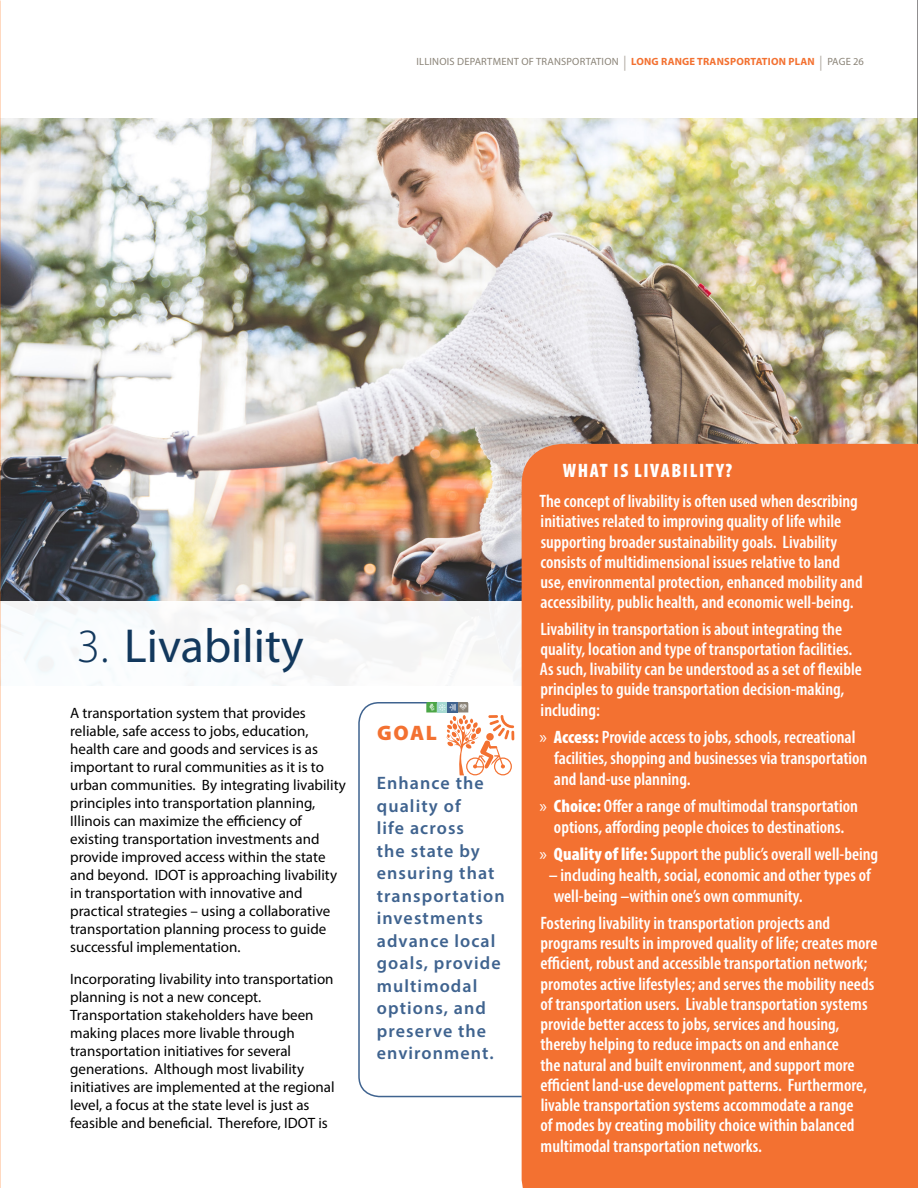
<style>
.page{position:relative;width:918px;height:1188px;background:#fff}
.page>*{position:absolute;margin:0;border:0;box-sizing:border-box;transform-origin:0 0}
.Title_Header{font:48px "Myriad Pro";color:#12385d}
.Callout_Heading{font:900 21px "Myriad Pro";color:#f37131}
.Callout_Heading-2{font:900 condensed 19.5px "Myriad Pro";letter-spacing:.08em;color:#fff}
.Callout_Text_white{font:600 condensed 18px/20.2px "Myriad Pro";color:#fff}
.Callout_Heading-3{font:600 18px/22.5px "Myriad Pro";letter-spacing:.06em;color:#3f638f}
.Body_Text{font:15px/18px "Myriad Pro";color:#000}
.t1{font:10.5px "Myriad Pro";letter-spacing:.02em;color:#8b8478}
.s1{font-size:15px;color:#b7b1a9}
.s2{font-weight:700;color:#f37131}
.s3{font-weight:300}
.s4{font-weight:400;font-stretch:normal}
.s5{font-weight:900}
</style>
<div class="page">
<img style="left:1px;top:118px;width:916px;height:483px">
<hr style="left:917px;top:0;width:1px;height:1188px;background:#231f20">
<div style="left:522px;top:444px;width:396px;height:744px;background:#f37131"></div>
<svg style="left:358px;top:701px;width:165px;height:397px"></svg>
<svg style="left:426px;top:702px;width:88px;height:73px"></svg>
<img style="left:0;top:0;width:1px;height:1188px">
<p class="t1" style="left:417px;top:55px;width:449px">ILLINOIS DEPARTMENT OF TRANSPORTATION <span class="s1">|</span> <span class="s2">LONG RANGE TRANSPORTATION PLAN</span> <span class="s1">|</span> PAGE 26</p>
<p class="Title_Header" style="left:77px;top:616px;width:228px"><span class="s3">3.</span> Livability</p>
<p class="Body_Text" style="left:70px;top:704px;width:277px">A transportation system that provides reliable, safe access to jobs, education, health care and goods and services is as important to rural communities as it is to urban communities. By integrating livability principles into transportation planning,<br>I llinois can maximize the efficiency of existing transportation investments and provide improved access within the state and beyond. IDOT is approaching livability in transportation with innovative and practical strategies – using a collaborative transportation planning process to guide successful implementation.</p>
<p class="Body_Text" style="left:70px;top:970px;width:266px">I ncorporating livability into transportation planning is not a new concept.<br>Transportation stakeholders have been making places more livable through transportation initiatives for several generations. Although most livability initiatives are implemented at the regional level, a focus at the state level is just as feasible and beneficial. Therefore, IDOT is</p>
<p class="Callout_Heading" style="left:377px;top:719px;width:61px">GOAL</p>
<p class="Callout_Heading-3" style="left:377px;top:772px;width:129px">Enhance the quality of<br>life across<br>the state by ensuring that transportation investments advance local goals, provide multimodal options, and preserve the environment.</p>
<p class="Callout_Heading-2" style="left:563px;top:458px;width:171px">WHAT IS LIVABILITY?</p>
<p class="Callout_Text_white" style="left:540px;top:491px;width:325px">The concept of livability is often used when describing initiatives related to improving quality of life while supporting broader sustainability goals. Livability consists of multidimensional issues relative to land use, environmental protection, enhanced mobility and accessibility, public health, and economic well-being.</p>
<p class="Callout_Text_white" style="left:540px;top:618px;width:323px">Livability in transportation is about integrating the quality, location and type of transportation facilities.<br>As such, livability can be understood as a set of flexible principles to guide transportation decision-making, including:</p>
<p class="Callout_Text_white" style="left:554px;top:726px;width:315px;line-height:21px;text-indent:-14px"><span class="s4">»</span> <span class="s5">Access:</span> Provide access to jobs, schools, recreational facilities, shopping and businesses via transportation and land-use planning.</p>
<p class="Callout_Text_white" style="left:540px;top:795px;width:320px;line-height:21px;text-align:center"><span class="s4">»</span> <span class="s5">Choice:</span> Offer a range of multimodal transportation options, affording people choices to destinations.</p>
<p class="Callout_Text_white" style="left:540px;top:844px;width:340px"><span class="s4">»</span> <span class="s5">Quality of life:</span> Support the public’s overall well-being</p>
<p class="Callout_Text_white" style="left:549px;top:865px;width:324px;line-height:21px">– including health, social, economic and other types of well-being –within one’s own community.</p>
<p class="Callout_Text_white" style="left:540px;top:912px;width:339px">Fostering livability in transportation projects and programs results in improved quality of life; creates more efficient, robust and accessible transportation network; promotes active lifestyles; and serves the mobility needs of transportation users. Livable transportation systems provide better access to jobs, services and housing, thereby helping to reduce impacts on and enhance<br>the natural and built environment, and support more efficient land-use development patterns. Furthermore, livable transportation systems accommodate a range<br>of modes by creating mobility choice within balanced multimodal transportation networks.</p>
</div>
